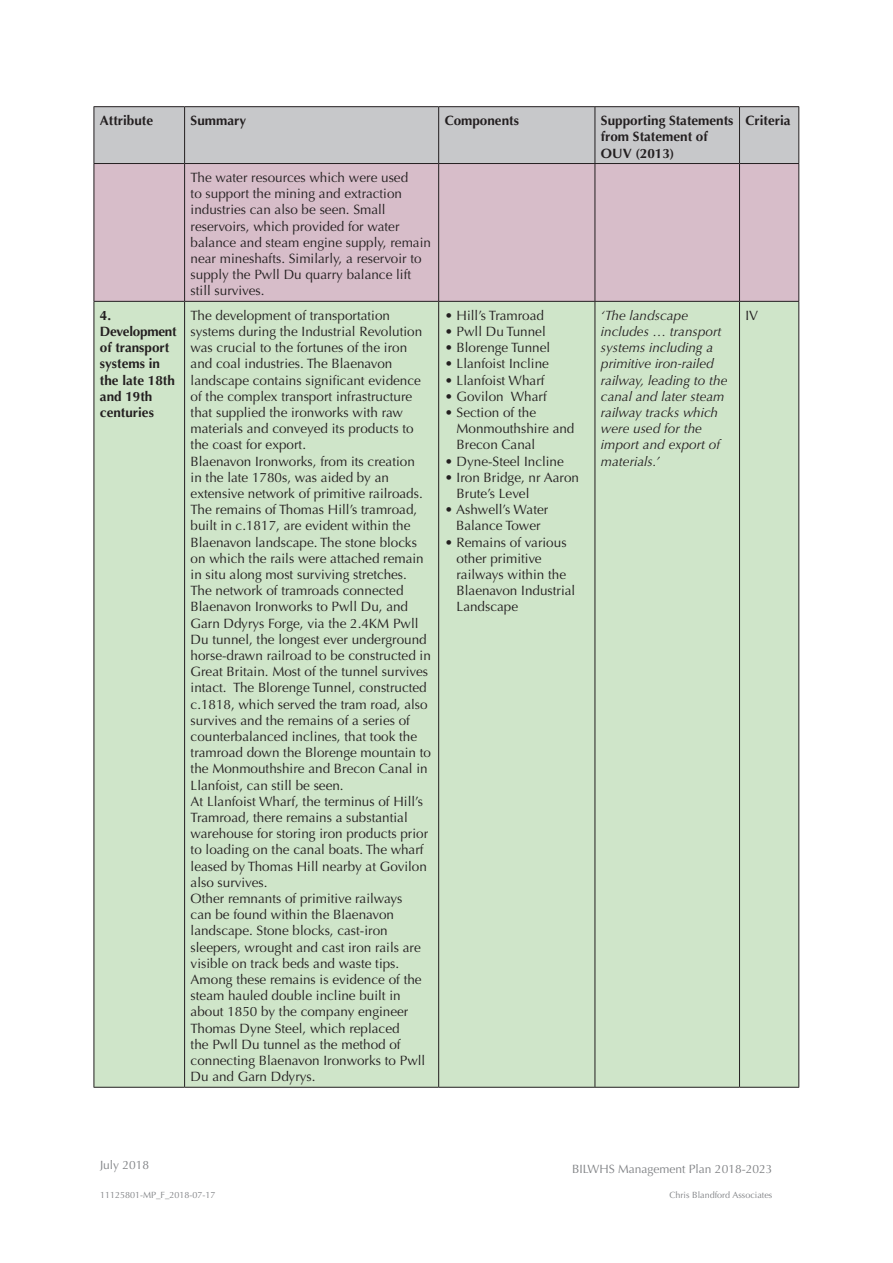
<style>
.page{position:relative;width:893px;height:1263px;background:#fff}
.page>*{position:absolute;margin:0;border:0;box-sizing:border-box;transform-origin:0 0}
.t1{font:13.5px/16.2px "Optima";color:#231f20}
.t2{font:italic 13.5px/16.2px "Optima";color:#231f20}
.t3{font:700 13.5px/16.2px "Optima";color:#231f20}
.t4{font:12px "Optima";color:#808285}
.t5{font:9px "Optima";color:#808285}
</style>
<div class="page">
<div style="left:95px;top:107px;width:703px;height:56px;background:#c7c8ca"></div>
<div style="left:95px;top:164px;width:703px;height:137px;background:#d7bdc9"></div>
<div style="left:95px;top:302px;width:703px;height:785px;background:#cfe5c9"></div>
<hr style="left:94px;top:106px;width:91px;height:1px;background:#231f20">
<hr style="left:94px;top:107px;width:1px;height:56px;background:#231f20">
<hr style="left:185px;top:106px;width:254px;height:1px;background:#231f20">
<hr style="left:184px;top:107px;width:1px;height:56px;background:#231f20">
<hr style="left:439px;top:106px;width:156px;height:1px;background:#231f20">
<hr style="left:438px;top:107px;width:1px;height:56px;background:#231f20">
<hr style="left:595px;top:106px;width:144px;height:1px;background:#231f20">
<hr style="left:595px;top:107px;width:1px;height:56px;background:#231f20">
<hr style="left:739px;top:106px;width:60px;height:1px;background:#231f20">
<hr style="left:739px;top:107px;width:1px;height:56px;background:#231f20">
<hr style="left:798px;top:107px;width:1px;height:56px;background:#231f20">
<hr style="left:94px;top:163px;width:91px;height:1px;background:#231f20">
<hr style="left:94px;top:164px;width:1px;height:137px;background:#231f20">
<hr style="left:185px;top:163px;width:254px;height:1px;background:#231f20">
<hr style="left:184px;top:164px;width:1px;height:137px;background:#231f20">
<hr style="left:439px;top:163px;width:156px;height:1px;background:#231f20">
<hr style="left:438px;top:164px;width:1px;height:137px;background:#231f20">
<hr style="left:595px;top:163px;width:144px;height:1px;background:#231f20">
<hr style="left:595px;top:164px;width:1px;height:137px;background:#231f20">
<hr style="left:739px;top:163px;width:60px;height:1px;background:#231f20">
<hr style="left:739px;top:164px;width:1px;height:137px;background:#231f20">
<hr style="left:798px;top:164px;width:1px;height:137px;background:#231f20">
<hr style="left:94px;top:301px;width:91px;height:1px;background:#231f20">
<hr style="left:94px;top:302px;width:1px;height:785px;background:#231f20">
<hr style="left:185px;top:301px;width:254px;height:1px;background:#231f20">
<hr style="left:184px;top:302px;width:1px;height:785px;background:#231f20">
<hr style="left:439px;top:301px;width:156px;height:1px;background:#231f20">
<hr style="left:438px;top:302px;width:1px;height:785px;background:#231f20">
<hr style="left:595px;top:301px;width:144px;height:1px;background:#231f20">
<hr style="left:595px;top:302px;width:1px;height:785px;background:#231f20">
<hr style="left:739px;top:301px;width:60px;height:1px;background:#231f20">
<hr style="left:739px;top:302px;width:1px;height:785px;background:#231f20">
<hr style="left:798px;top:302px;width:1px;height:785px;background:#231f20">
<hr style="left:94px;top:1087px;width:91px;height:1px;background:#231f20">
<hr style="left:185px;top:1087px;width:254px;height:1px;background:#231f20">
<hr style="left:439px;top:1087px;width:156px;height:1px;background:#231f20">
<hr style="left:595px;top:1087px;width:144px;height:1px;background:#231f20">
<hr style="left:739px;top:1087px;width:60px;height:1px;background:#231f20">
<p class="t3" style="left:100px;top:113px;width:55px">Attribute</p>
<p class="t3" style="left:191px;top:113px;width:57px">Summary</p>
<p class="t3" style="left:445px;top:113px;width:76px">Components</p>
<p class="t3" style="left:601px;top:113px;width:134px">Supporting Statements from Statement of<br>OUV (2013)</p>
<p class="t3" style="left:745px;top:113px;width:47px">Criteria</p>
<p class="t1" style="left:191px;top:169px;width:242px">The water resources which were used<br>to support the mining and extraction industries can also be seen. Small reservoirs, which provided for water balance and steam engine supply, remain near mineshafts. Similarly, a reservoir to supply the Pwll Du quarry balance lift still survives.</p>
<p class="t3" style="left:100px;top:307px;width:78px">4.<br>Development of transport systems in the late 18th and 19th centuries</p>
<p class="t1" style="left:191px;top:307px;width:233px">The development of transportation systems during the Industrial Revolution was crucial to the fortunes of the iron and coal industries. The Blaenavon landscape contains significant evidence of the complex transport infrastructure that supplied the ironworks with raw materials and conveyed its products to the coast for export.</p>
<p class="t1" style="left:191px;top:453px;width:235px">Blaenavon Ironworks, from its creation in the late 1780s, was aided by an extensive network of primitive railroads.<br>The remains of Thomas Hill’s tramroad, built in c.1817, are evident within the Blaenavon landscape. The stone blocks on which the rails were attached remain in situ along most surviving stretches.</p>
<p class="t1" style="left:191px;top:583px;width:242px">The network of tramroads connected Blaenavon Ironworks to Pwll Du, and Garn Ddyrys Forge, via the 2.4KM Pwll Du tunnel, the longest ever underground horse-drawn railroad to be constructed in Great Britain. Most of the tunnel survives intact. The Blorenge Tunnel, constructed c.1818, which served the tram road, also survives and the remains of a series of counterbalanced inclines, that took the tramroad down the Blorenge mountain to the Monmouthshire and Brecon Canal in Llanfoist, can still be seen.</p>
<p class="t1" style="left:191px;top:793px;width:239px">At Llanfoist Wharf, the terminus of Hill’s Tramroad, there remains a substantial warehouse for storing iron products prior to loading on the canal boats. The wharf leased by Thomas Hill nearby at Govilon also survives.</p>
<p class="t1" style="left:191px;top:890px;width:236px">Other remnants of primitive railways can be found within the Blaenavon landscape. Stone blocks, cast-iron sleepers, wrought and cast iron rails are visible on track beds and waste tips.<br>Among these remains is evidence of the steam hauled double incline built in about 1850 by the company engineer Thomas Dyne Steel, which replaced<br>the Pwll Du tunnel as the method of connecting Blaenavon Ironworks to Pwll Du and Garn Ddyrys.</p>
<p class="t1" style="left:445px;top:307px;width:101px">• Hill’s Tramroad</p>
<p class="t1" style="left:445px;top:323px;width:103px">• Pwll Du Tunnel</p>
<p class="t1" style="left:445px;top:340px;width:107px">• Blorenge Tunnel</p>
<p class="t1" style="left:445px;top:356px;width:106px">• Llanfoist Incline</p>
<p class="t1" style="left:445px;top:372px;width:101px">• Llanfoist Wharf</p>
<p class="t1" style="left:445px;top:388px;width:104px">• Govilon Wharf</p>
<p class="t1" style="left:457px;top:404px;width:119px;text-indent:-12px">• Section of the<br>Monmouthshire and<br>Brecon Canal</p>
<p class="t1" style="left:445px;top:453px;width:121px">• Dyne-Steel Incline</p>
<p class="t1" style="left:457px;top:469px;width:124px;text-indent:-12px">• Iron Bridge, nr Aaron<br>Brute’s Level</p>
<p class="t1" style="left:445px;top:502px;width:105px;text-align:center">• Ashwell’s Water<br>Balance Tower</p>
<p class="t1" style="left:457px;top:534px;width:120px;text-indent:-12px">• Remains of various other primitive railways within the<br>Blaenavon Industrial<br>Landscape</p>
<p class="t2" style="left:601px;top:307px;width:128px">‘The landscape includes … transport systems including a primitive iron-railed railway, leading to the canal and later steam railway tracks which were used for the import and export of materials.’</p>
<p class="t1" style="left:745px;top:307px;width:14px">IV</p>
<p class="t4" style="left:100px;top:1158px;width:51px">July 2018</p>
<p class="t5" style="left:100px;top:1189px;width:117px">11125801-MP_F_2018-07-17</p>
<p class="t4" style="left:572px;top:1161px;width:202px">BILWHS Management Plan 2018-2023</p>
<p class="t5" style="left:670px;top:1189px;width:104px">Chris Blandford Associates</p>
</div>
